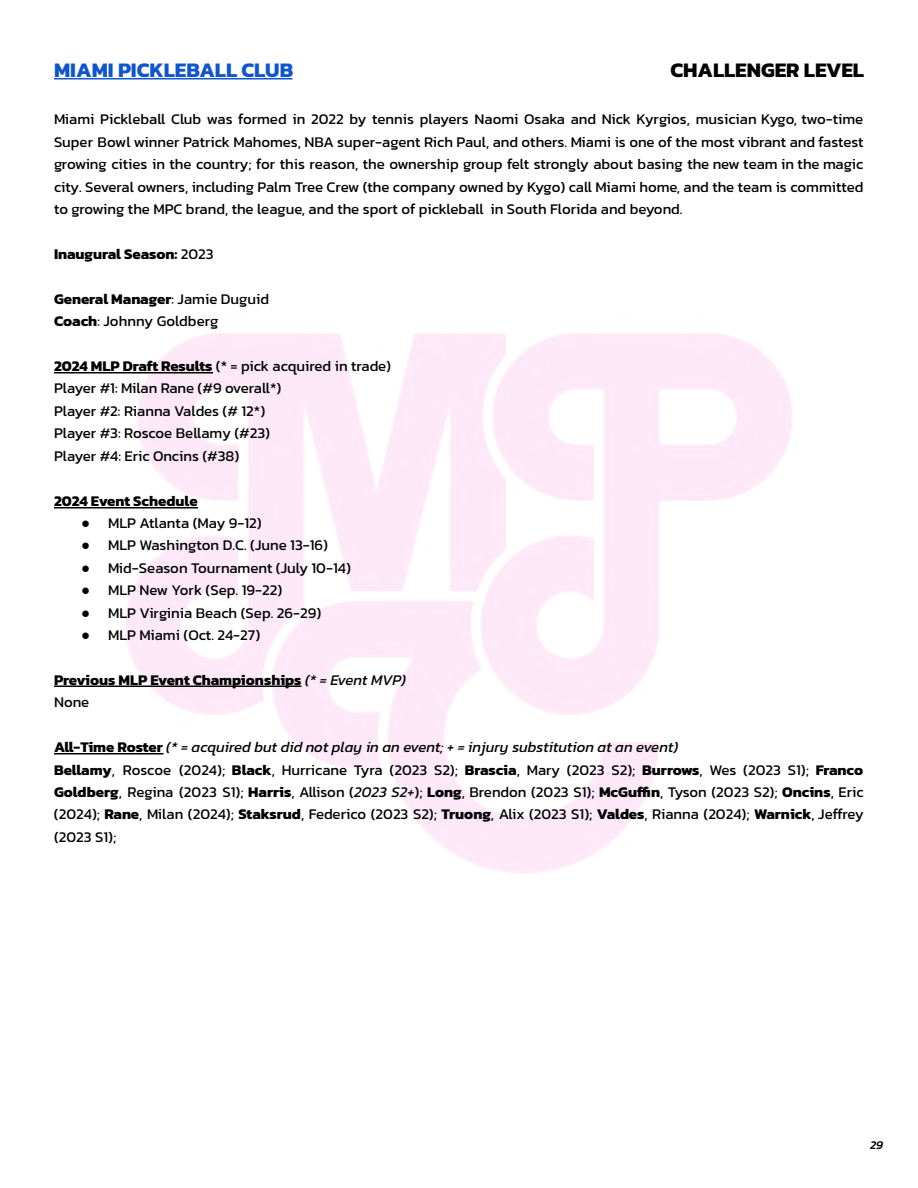
<style>
.page{position:relative;width:918px;height:1188px;background:#fff}
.page>*{position:absolute;margin:0;border:0;box-sizing:border-box;transform-origin:0 0}
.t1{font:700 21px "Kanit";color:#15c}
.t2{font:700 21px "Kanit";color:#000}
.t3{font:15px/22.5px "Kanit";color:#000}
.t4{font:700 15px/22.4px "Kanit";color:#000}
.t5{font:italic 500 12px "Kanit";color:#000}
.s1{font-weight:400}
.s2{font-weight:700}
.s3{font-family:"Arial"}
.s4{font-weight:400;font-style:italic}
.s5{font-style:italic}
</style>
<div class="page">
<hr style="left:54px;top:78px;width:238px;height:1px;background:#15c">
<hr style="left:54px;top:372px;width:159px;height:1px;background:#000">
<hr style="left:54px;top:507px;width:144px;height:2px;background:#000">
<hr style="left:54px;top:686px;width:248px;height:1px;background:#000">
<hr style="left:54px;top:753px;width:109px;height:1px;background:#000">
<h1 class="t1" style="left:54px;top:54px;width:241px">MIAMI PICKLEBALL CLUB</h1>
<h1 class="t2" style="left:670px;top:54px;width:195px">CHALLENGER LEVEL</h1>
<p class="t3" style="left:54px;top:108px;width:811px;text-align:justify">Miami Pickleball Club was formed in 2022 by tennis players Naomi Osaka and Nick Kyrgios, musician Kygo, two-time Super Bowl winner Patrick Mahomes, NBA super-agent Rich Paul, and others. Miami is one of the most vibrant and fastest growing cities in the country; for this reason, the ownership group felt strongly about basing the new team in the magic city. Several owners, including Palm Tree Crew (the company owned by Kygo) call Miami home, and the team is committed to growing the MPC brand, the league, and the sport of pickleball in South Florida and beyond.</p>
<p class="t4" style="left:54px;top:242px;width:161px">Inaugural Season: <span class="s1">2023</span></p>
<p class="t3" style="left:54px;top:287px;width:217px"><span class="s2">General Manager</span>: Jamie Duguid<br><span class="s2">Coach</span>: Johnny Goldberg</p>
<p class="t3" style="left:54px;top:355px;width:339px"><span class="s2">2024 MLP Draft Results</span> (* = pick acquired in trade)<br>Player #1: Milan Rane (#9 overall*)<br>Player #2: Rianna Valdes (# 12*)<br>Player #3: Roscoe Bellamy (#23)<br>Player #4: Eric Oncins (#38)</p>
<p class="t4" style="left:54px;top:489px;width:145px">2024 Event Schedule</p>
<p class="t3" style="left:81px;top:511px;width:182px"><span class="s3">●</span> MLP Atlanta (May 9-12)</p>
<p class="t3" style="left:81px;top:534px;width:249px"><span class="s3">●</span> MLP Washington D.C. (June 13-16)</p>
<p class="t3" style="left:81px;top:556px;width:271px"><span class="s3">●</span> Mid-Season Tournament (July 10-14)</p>
<p class="t3" style="left:81px;top:579px;width:203px"><span class="s3">●</span> MLP New York (Sep. 19-22)</p>
<p class="t3" style="left:81px;top:601px;width:242px"><span class="s3">●</span> MLP Virginia Beach (Sep. 26-29)</p>
<p class="t3" style="left:81px;top:624px;width:181px"><span class="s3">●</span> MLP Miami (Oct. 24-27)</p>
<p class="t4" style="left:54px;top:668px;width:354px">Previous MLP Event Championships <span class="s4">(* = Event MVP)<br></span><span class="s1">None</span></p>
<p class="t3" style="left:54px;top:736px;width:811px"><span class="s2">All-Time Roster</span> <span class="s5">(* = acquired but did not play in an event; + = injury substitution at an event)<br></span><span class="s2">Bellamy</span>, Roscoe (2024); <span class="s2">Black</span>, Hurricane Tyra (2023 S2); <span class="s2">Brascia</span>, Mary (2023 S2); <span class="s2">Burrows</span>, Wes (2023 S1); <span class="s2">Franco Goldberg</span>, Regina (2023 S1); <span class="s2">Harris</span>, Allison (<span class="s5">2023 S2+</span>); <span class="s2">Long</span>, Brendon (2023 S1); <span class="s2">McGuffin</span>, Tyson (2023 S2); <span class="s2">Oncins</span>, Eric (2024); <span class="s2">Rane</span>, Milan (2024); <span class="s2">Staksrud</span>, Federico (2023 S2); <span class="s2">Truong</span>, Alix (2023 S1); <span class="s2">Valdes</span>, Rianna (2024); <span class="s2">Warnick</span>, Jeffrey (2023 S1);</p>
<p class="t5" style="left:870px;top:1136px;width:15px">29</p>
</div>
